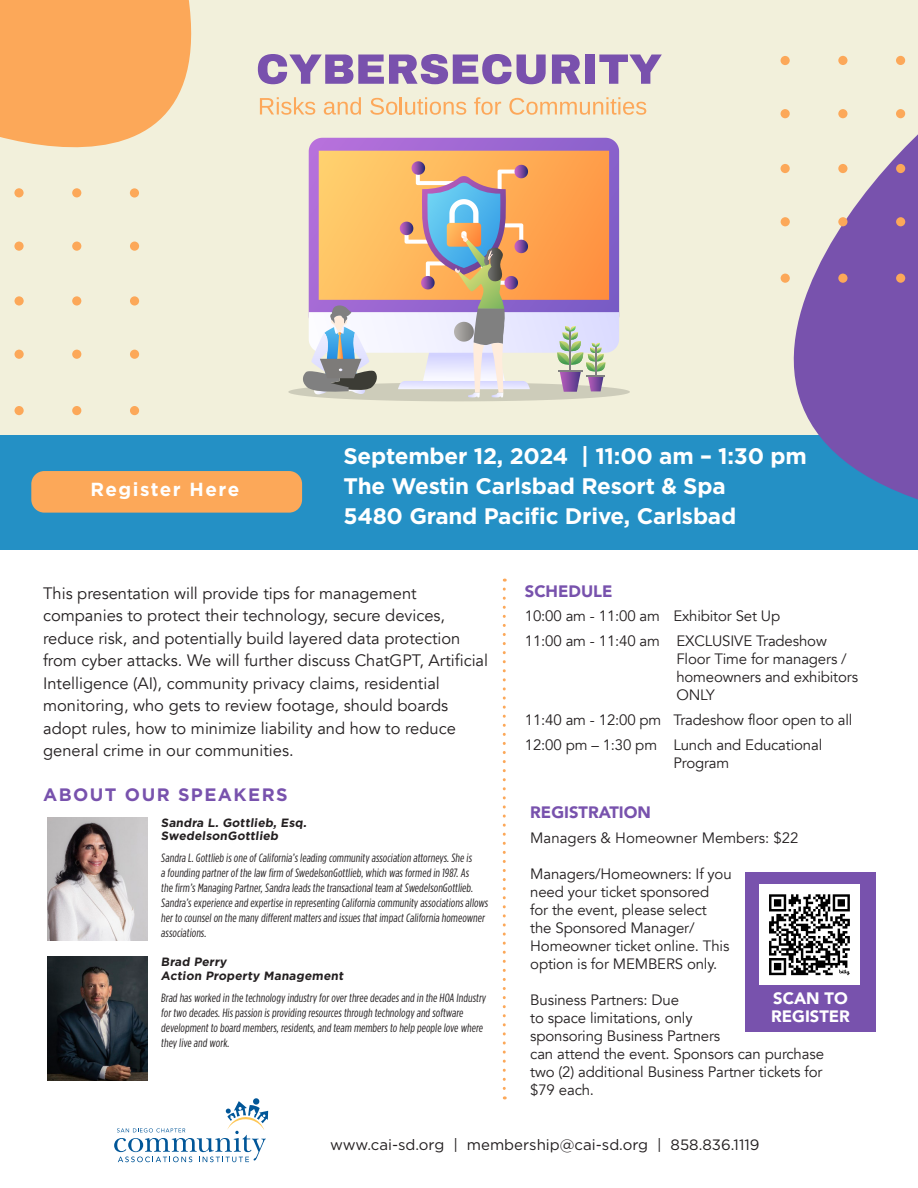
<style>
.page{position:relative;width:918px;height:1188px;background:#fff}
.page>*{position:absolute;margin:0;border:0;box-sizing:border-box;transform-origin:0 0}
.t1{font:700 22.5px "Gotham";letter-spacing:-.01em;color:#fff}
.t2{font:700 18.9px "Gotham";letter-spacing:.08em;color:#fff}
.t3{font:700 18px "Gotham";letter-spacing:.08em;color:#7852ad}
.t4{font:16.5px/22.5px "Avenir";color:#231f20}
.t5{font:900 16.5px "Avenir";color:#7852ad}
.t6{font:900 16.5px/18px "Avenir";color:#fff}
.t7{font:15px/18px "Avenir";letter-spacing:-.01em;color:#231f20}
.t8{font:15px "Gotham";color:#231f20}
.t9{font:12px/15px "Gotham Condensed";color:#231f20}
.t10{font:700 12px "Gotham";color:#231f20}
</style>
<div class="page">
<svg style="left:114px;top:1098px;width:154px;height:64px"></svg>
<img style="left:48px;top:817px;width:99px;height:123px">
<img style="left:48px;top:957px;width:99px;height:123px">
<div style="left:0;top:434px;width:918px;height:116px;background:#2490c5"></div>
<div style="left:0;top:0;width:918px;height:434px;background:#f2f0db"></div>
<svg style="left:0;top:0;width:260px;height:247px"></svg>
<svg style="left:309px;top:138px;width:270px;height:13px;background:#a66dd2"></svg>
<svg style="left:288px;top:151px;width:291px;height:250px;background:#dabba0"></svg>
<svg style="left:258px;top:54px;width:253px;height:30px"></svg>
<svg style="left:517px;top:55px;width:29px;height:29px"></svg>
<svg style="left:552px;top:55px;width:27px;height:29px"></svg>
<svg style="left:260px;top:97px;width:55px;height:18px"></svg>
<svg style="left:324px;top:97px;width:37px;height:18px"></svg>
<svg style="left:370px;top:97px;width:96px;height:18px"></svg>
<svg style="left:474px;top:97px;width:27px;height:18px"></svg>
<svg style="left:509px;top:97px;width:68px;height:18px"></svg>
<svg style="left:579px;top:54px;width:339px;height:446px"></svg>
<svg style="left:0;top:188px;width:139px;height:227px"></svg>
<svg style="left:781px;top:56px;width:137px;height:227px"></svg>
<div style="left:31px;top:471px;width:271px;height:42px;background:#fca859;border-radius:13px"></div>
<svg style="left:503px;top:589px;width:3px;height:510px"></svg>
<div style="left:745px;top:872px;width:131px;height:160px;background:#7852ad"></div>
<div style="left:759px;top:885px;width:101px;height:100px;background:#fff"></div>
<svg style="left:769px;top:894px;width:81px;height:81px"></svg>
<p class="t2" style="left:90px;top:477px;width:150px">Register Here</p>
<p class="t1" style="left:343px;top:441px;width:465px">September 12, 2024 | 11:00 am – 1:30 pm</p>
<p class="t1" style="left:343px;top:471px;width:384px">The Westin Carlsbad Resort &amp; Spa</p>
<p class="t1" style="left:343px;top:501px;width:394px">5480 Grand Pacific Drive, Carlsbad</p>
<p class="t4" style="left:43px;top:582px;width:447px">This presentation will provide tips for management companies to protect their technology, secure devices, reduce risk, and potentially build layered data protection from cyber attacks. We will further discuss ChatGPT, Artificial Intelligence (AI), community privacy claims, residential monitoring, who gets to review footage, should boards adopt rules, how to minimize liability and how to reduce general crime in our communities.</p>
<p class="t3" style="left:43px;top:783px;width:246px">ABOUT OUR SPEAKERS</p>
<p class="t10" style="left:161px;top:814px;width:149px">Sandra L. Gottlieb, Esq.</p>
<p class="t10" style="left:161px;top:828px;width:121px">SwedelsonGottlieb</p>
<p class="t9" style="left:161px;top:850px;width:330px">Sandra L.Gottlieb is one ofCalifornia’s leading community association attorneys.She is<br>a founding partner ofthe law firm ofSwedelsonGottlieb,which was formed in 1987.As<br>the firm’s Managing Partner,Sandra leads the transactionalteam at SwedelsonGottlieb.<br>Sandra’s experience and expertise in representing California community associations allows her to counselon the many different matters and issues that impact California homeowner associations.</p>
<p class="t10" style="left:161px;top:954px;width:69px">Brad Perry</p>
<p class="t10" style="left:161px;top:968px;width:186px">Action Property Management</p>
<p class="t9" style="left:161px;top:990px;width:328px">Brad has worked in the technology industry for over three decades and in the HOA Industry for two decades.His passion is providing resources through technology and software development to board members,residents,and team members to help people love where they live and work.</p>
<p class="t5" style="left:525px;top:577px;width:89px">SCHEDULE</p>
<p class="t7" style="left:525px;top:607px;width:257px">10:00 am - 11:00 am Exhibitor Set Up</p>
<p class="t7" style="left:676px;top:632px;width:183px;text-indent:-152px">11:00 am - 11:40 am EXCLUSIVE Tradeshow<br>Floor Time for managers / homeowners and exhibitors<br>ONLY</p>
<p class="t7" style="left:525px;top:711px;width:329px">11:40 am - 12:00 pm Tradeshow floor open to all</p>
<p class="t7" style="left:525px;top:736px;width:299px">12:00 pm – 1:30 pm Lunch and Educational</p>
<p class="t7" style="left:673px;top:754px;width:58px">Program</p>
<p class="t5" style="left:530px;top:799px;width:122px">REGISTRATION</p>
<p class="t7" style="left:530px;top:829px;width:270px">Managers &amp; Homeowner Members: $22</p>
<p class="t7" style="left:530px;top:865px;width:203px">Managers/Homeowners: If you need your ticket sponsored<br>for the event, please select the Sponsored Manager/<br>Homeowner ticket online. This option is for MEMBERS only.</p>
<p class="t7" style="left:530px;top:991px;width:295px">Business Partners: Due<br>to space limitations, only<br>sponsoring Business Partners<br>can attend the event. Sponsors can purchase two (2) additional Business Partner tickets for $79 each.</p>
<p class="t6" style="left:771px;top:989px;width:80px">SCAN TO<br>REGISTER</p>
<p class="t8" style="left:330px;top:1135px;width:431px">www.cai-sd.org | membership@cai-sd.org | 858.836.1119</p>
</div>
